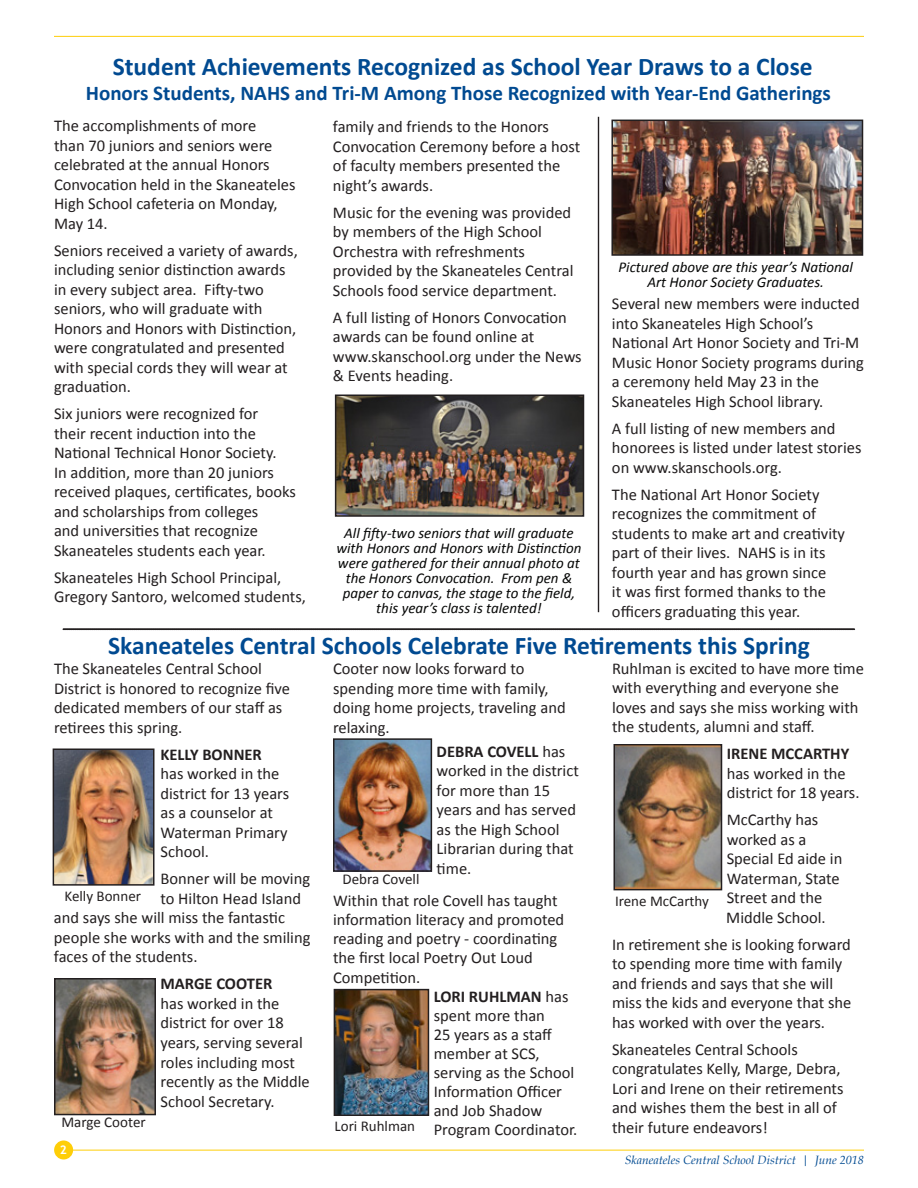
<style>
.page{position:relative;width:918px;height:1188px;background:#fff}
.page>*{position:absolute;margin:0;border:0;box-sizing:border-box;transform-origin:0 0}
.t1{font:700 25.5px "Calibri";color:#014a91}
.t2{font:700 21px "Calibri";color:#014a91}
.t3{font:16.5px/19.5px "Calibri";color:#231f20}
.t4{font:700 16.5px "Calibri";color:#231f20}
.t5{font:italic 15px/15px "Calibri";color:#050605;text-align:center}
.t6{font:15px "Calibri";color:#231f20}
.t7{font:italic 12px "Book Antiqua";color:#014a91}
.t8{font:700 12px "Trebuchet MS";color:#fff}
.s1{font-weight:700}
.s2{font-weight:400}
</style>
<div class="page">
<hr style="left:54px;top:36px;width:810px;height:1px;background:#fece08">
<hr style="left:72px;top:1150px;width:792px;height:1px;background:#fece08">
<div style="left:54px;top:1140px;width:19px;height:20px;background:#fece08;border-radius:50%"></div>
<img style="left:617px;top:747px;width:102px;height:140px">
<div style="left:614px;top:744px;width:108px;height:146px;border:2px solid #231f20"></div>
<img style="left:56px;top:751px;width:95px;height:132px">
<div style="left:53px;top:748px;width:101px;height:138px;border:2px solid #231f20"></div>
<img style="left:57px;top:981px;width:96px;height:131px">
<div style="left:54px;top:978px;width:102px;height:137px;border:2px solid #231f20"></div>
<img style="left:336px;top:741px;width:93px;height:128px">
<div style="left:333px;top:738px;width:99px;height:134px;border:2px solid #231f20"></div>
<img style="left:337px;top:992px;width:89px;height:121px">
<div style="left:334px;top:989px;width:95px;height:127px;border:2px solid #231f20"></div>
<svg style="left:63px;top:629px;width:792px;height:1px"></svg>
<hr style="left:598px;top:117px;width:1px;height:495px;background:#231f20">
<img style="left:338px;top:397px;width:243px;height:117px">
<div style="left:335px;top:394px;width:249px;height:123px;border:2px solid #231f20"></div>
<img style="left:614px;top:123px;width:246px;height:130px">
<div style="left:611px;top:120px;width:252px;height:136px;border:2px solid #231f20"></div>
<h1 class="t1" style="left:113px;top:51px;width:701px">Student Achievements Recognized as School Year Draws to a Close</h1>
<p class="t2" style="left:86px;top:80px;width:747px">Honors Students, NAHS and Tri-M Among Those Recognized with Year-End Gatherings</p>
<p class="t3" style="left:54px;top:116px;width:243px">The accomplishments of more<br>than 70 juniors and seniors were celebrated at the annual Honors<br>Convocation held in the Skaneateles<br>High School cafeteria on Monday,<br>May 14.</p>
<p class="t3" style="left:54px;top:241px;width:245px">Seniors received a variety of awards, including senior distinction awards in every subject area. Fifty-two seniors, who will graduate with<br>Honors and Honors with Distinction, were congratulated and presented with special cords they will wear at graduation.</p>
<p class="t3" style="left:54px;top:404px;width:244px">Six juniors were recognized for<br>their recent induction into the National Technical Honor Society.<br>In addition, more than 20 juniors received plaques, certificates, books and scholarships from colleges<br>and universities that recognize Skaneateles students each year.</p>
<p class="t3" style="left:54px;top:568px;width:254px">Skaneateles High School Principal,<br>Gregory Santoro, welcomed students,</p>
<p class="t3" style="left:333px;top:117px;width:249px">family and friends to the Honors<br>Convocation Ceremony before a host of faculty members presented the night’s awards.</p>
<p class="t3" style="left:333px;top:203px;width:242px">Music for the evening was provided by members of the High School<br>Orchestra with refreshments provided by the Skaneateles Central<br>Schools food service department.</p>
<p class="t3" style="left:333px;top:308px;width:250px">A full listing of Honors Convocation awards can be found online at www.skanschool.org under the News &amp; Events heading.</p>
<p class="t5" style="left:618px;top:259px;width:236px">Pictured above are this year’s National<br>Art Honor Society Graduates.</p>
<p class="t3" style="left:612px;top:294px;width:253px">Several new members were inducted into Skaneateles High School’s National Art Honor Society and Tri-M Music Honor Society programs during a ceremony held May 23 in the Skaneateles High School library.</p>
<p class="t3" style="left:612px;top:419px;width:251px">A full listing of new members and honorees is listed under latest stories on www.skanschools.org.</p>
<p class="t3" style="left:612px;top:485px;width:235px">The National Art Honor Society recognizes the commitment of students to make art and creativity part of their lives. NAHS is in its fourth year and has grown since<br>it was first formed thanks to the officers graduating this year.</p>
<p class="t5" style="left:336px;top:525px;width:247px">All fifty-two seniors that will graduate with Honors and Honors with Distinction were gathered for their annual photo at the Honors Convocation. From pen &amp; paper to canvas, the stage to the field, this year’s class is talented!</p>
<h1 class="t1" style="left:108px;top:629px;width:703px">Skaneateles Central Schools Celebrate Five Retirements this Spring</h1>
<p class="t3" style="left:54px;top:659px;width:237px">The Skaneateles Central School<br>District is honored to recognize five dedicated members of our staff as retirees this spring.</p>
<p class="t4" style="left:161px;top:744px;width:103px">KELLY BONNER</p>
<p class="t3" style="left:161px;top:764px;width:130px">has worked in the district for 13 years as a counselor at<br>Waterman Primary<br>School.</p>
<p class="t3" style="left:161px;top:869px;width:151px">Bonner will be moving</p>
<p class="t3" style="left:161px;top:889px;width:142px">to Hilton Head Island</p>
<p class="t3" style="left:54px;top:908px;width:233px">and says she will miss the fantastic</p>
<p class="t3" style="left:54px;top:928px;width:258px">people she works with and the smiling</p>
<p class="t3" style="left:54px;top:947px;width:145px">faces of the students.</p>
<p class="t4" style="left:161px;top:974px;width:113px">MARGE COOTER</p>
<p class="t3" style="left:161px;top:994px;width:151px">has worked in the district for over 18 years, serving several roles including most recently as the Middle<br>School Secretary.</p>
<p class="t6" style="left:64px;top:886px;width:78px">Kelly Bonner</p>
<p class="t6" style="left:62px;top:1113px;width:86px">Marge Cooter</p>
<p class="t3" style="left:333px;top:659px;width:234px">Cooter now looks forward to spending more time with family, doing home projects, traveling and relaxing.</p>
<p class="t3" style="left:437px;top:742px;width:144px"><span class="s1">DEBRA COVELL</span> has worked in the district for more than 15 years and has served as the High School<br>Librarian during that time.</p>
<p class="t3" style="left:333px;top:891px;width:226px">Within that role Covell has taught</p>
<p class="t3" style="left:333px;top:910px;width:233px">information literacy and promoted</p>
<p class="t3" style="left:333px;top:929px;width:226px">reading and poetry - coordinating</p>
<p class="t3" style="left:333px;top:948px;width:201px">the first local Poetry Out Loud</p>
<p class="t3" style="left:333px;top:967px;width:89px">Competition.</p>
<p class="t4" style="left:434px;top:986px;width:136px">LORI RUHLMAN <span class="s2">has</span></p>
<p class="t3" style="left:434px;top:1005px;width:113px">spent more than</p>
<p class="t3" style="left:434px;top:1025px;width:120px">25 years as a staff</p>
<p class="t3" style="left:434px;top:1044px;width:108px">member at SCS,</p>
<p class="t3" style="left:434px;top:1063px;width:142px">serving as the School</p>
<p class="t3" style="left:434px;top:1082px;width:130px">Information Officer</p>
<p class="t3" style="left:434px;top:1101px;width:110px">and Job Shadow</p>
<p class="t3" style="left:434px;top:1120px;width:145px">Program Coordinator.</p>
<p class="t6" style="left:343px;top:870px;width:78px">Debra Covell</p>
<p class="t6" style="left:334px;top:1117px;width:82px">Lori Ruhlman</p>
<p class="t3" style="left:612px;top:659px;width:254px">Ruhlman is excited to have more time with everything and everyone she loves and says she miss working with the students, alumni and staff.</p>
<p class="t4" style="left:727px;top:744px;width:124px">IRENE MCCARTHY</p>
<p class="t3" style="left:727px;top:764px;width:134px">has worked in the district for 18 years.</p>
<p class="t3" style="left:726px;top:810px;width:118px">McCarthy has worked as a<br>Special Ed aide in<br>Waterman, State<br>Street and the<br>Middle School.</p>
<p class="t3" style="left:612px;top:935px;width:241px">In retirement she is looking forward to spending more time with family and friends and says that she will miss the kids and everyone that she has worked with over the years.</p>
<p class="t3" style="left:612px;top:1040px;width:233px">Skaneateles Central Schools congratulates Kelly, Marge, Debra,<br>Lori and Irene on their retirements and wishes them the best in all of their future endeavors!</p>
<p class="t6" style="left:615px;top:892px;width:96px">Irene McCarthy</p>
<p class="t8" style="left:60px;top:1142px;width:9px">2</p>
<p class="t7" style="left:625px;top:1153px;width:241px">Skaneateles Central School District | June 2018</p>
</div>
